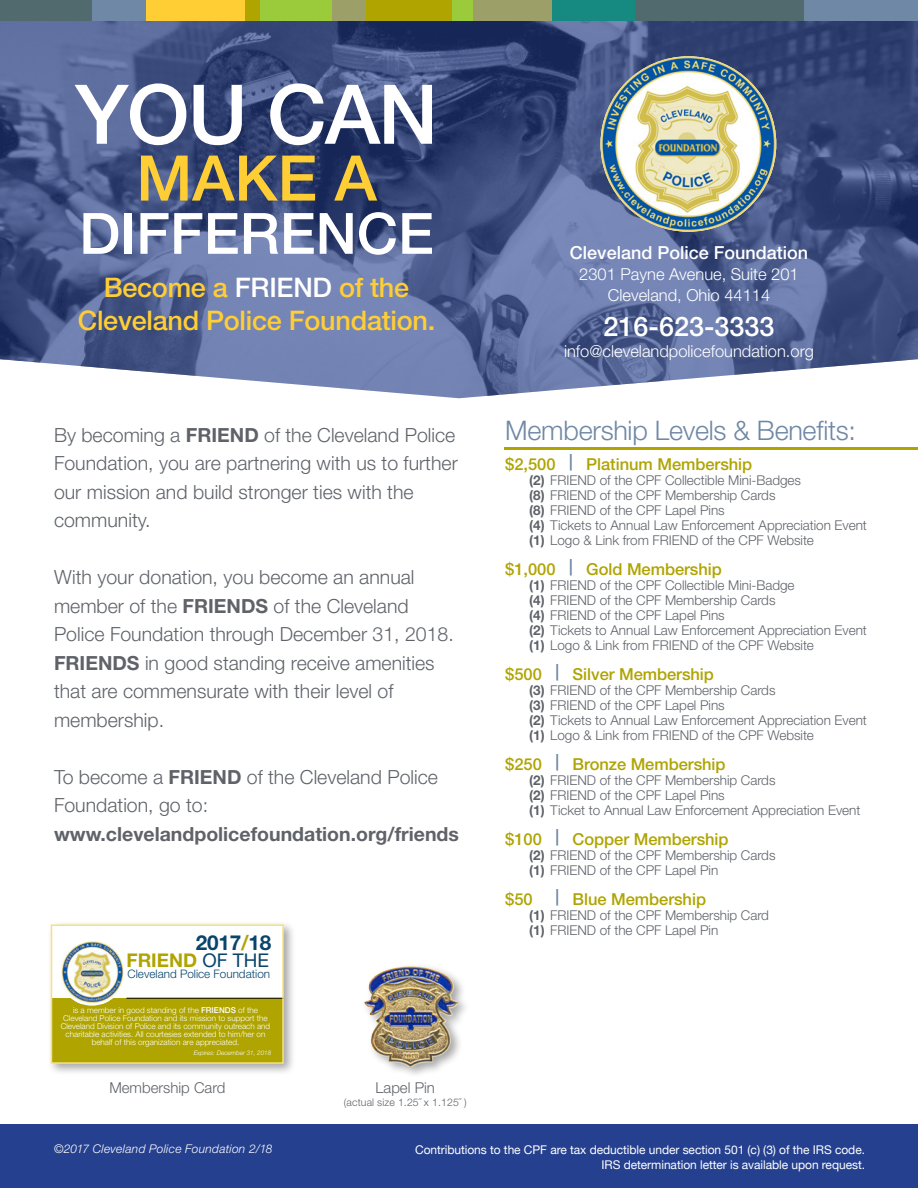
<style>
.page{position:relative;width:918px;height:1188px;background:#fff}
.page>*{position:absolute;margin:0;border:0;box-sizing:border-box;transform-origin:0 0}
.t1{font:500 82.5px "Helvetica Neue";letter-spacing:-.02em;color:#fff}
.t2{font:500 63px "Helvetica Neue";color:#ffce34}
.t3{font:500 57px "Helvetica Neue";color:#fff}
.t4{font:500 27px "Helvetica Neue";letter-spacing:-.01em;color:#ffce34}
.t5{font:300 27px "Helvetica Neue";letter-spacing:-.01em;color:#6f88a6}
.t6{font:500 27px "Helvetica Neue";color:#fff}
.t7{font:700 20.7px "Helvetica Neue";letter-spacing:-.01em;color:#07456b}
.t8{font:300 19.5px/28.5px "Helvetica Neue";color:#5f6369}
.t9{font:700 19.5px/28.5px "Helvetica Neue";color:#5f6369}
.t10{font:700 18.9px "Helvetica Neue";color:#afa400}
.t11{font:500 18px "Helvetica Neue";color:#fff}
.t12{font:500 16.5px "Helvetica Neue";letter-spacing:-.005em;color:#afa400}
.t13{font:300 16.5px "Helvetica Neue";color:#fff}
.t14{font:300 15px "Helvetica Neue";color:#5f6369}
.t15{font:300 13.5px/15px "Helvetica Neue";letter-spacing:-.005em;color:#5f6369}
.Main_text_black{font:12px "Helvetica Neue";letter-spacing:-.005em;color:#fff}
.t16{font:italic 300 12px "Helvetica Neue";letter-spacing:.02em;color:#fff}
.t17{font:300 11.7px "Helvetica Neue";color:#07456b}
.t18{font:300 10.5px "Helvetica Neue";letter-spacing:.01em;color:#5f6369}
.t19{font:300 8.1px/8.1px "Helvetica Neue";color:#fff;text-align:center}
.t20{font:italic 300 6.3px "Helvetica Neue";color:#fff}
.s1{color:#fff}
.s2{font-weight:700}
.s3{font-weight:300}
.s4{color:#afa400}
.s5{font-weight:400;color:#07456b}
.s6{font-weight:500}
</style>
<div class="page">
<svg style="left:0;top:20px;width:918px;height:378px;background:#536391"></svg>
<div style="left:0;top:0;width:918px;height:20px;background:#6f88a6"></div>
<div style="left:258px;top:0;width:88px;height:20px;background:#9bcb3b"></div>
<div style="left:241px;top:0;width:19px;height:20px;background:#afa400"></div>
<div style="left:124px;top:0;width:121px;height:20px;background:#ffce34"></div>
<div style="left:68px;top:0;width:78px;height:20px;background:#6f88a6"></div>
<div style="left:0;top:0;width:92px;height:20px;background:#506a6e"></div>
<div style="left:333px;top:0;width:57px;height:20px;background:#9c9f68"></div>
<div style="left:562px;top:0;width:242px;height:20px;background:#506a6e"></div>
<div style="left:503px;top:0;width:132px;height:20px;background:#168980"></div>
<div style="left:473px;top:0;width:79px;height:20px;background:#9c9f68"></div>
<div style="left:435px;top:0;width:38px;height:20px;background:#9bcb3b"></div>
<div style="left:366px;top:0;width:85px;height:20px;background:#afa400"></div>
<div style="left:0;top:1124px;width:918px;height:64px;background:#25408f"></div>
<img style="left:600px;top:56px;width:176px;height:176px;border-radius:88px">
<hr style="left:505px;top:447px;width:413px;height:3px;background:#afa400">
<div style="left:47px;top:921px;width:249px;height:155px;background:#000;opacity:.35"></div>
<div style="left:52px;top:925px;width:231px;height:138px;background:#fff"></div>
<div style="left:52px;top:999px;width:231px;height:64px;background:#afa400"></div>
<svg style="left:59px;top:940px;width:66px;height:66px"></svg>
<img style="left:61px;top:940px;width:62px;height:64px">
<hr style="left:126px;top:998px;width:157px;height:1px;background:#000">
<svg style="left:52px;top:1064px;width:2px;height:8px"></svg>
<svg style="left:284px;top:925px;width:8px;height:6px"></svg>
<svg style="left:279px;top:1059px;width:13px;height:13px"></svg>
<div style="left:51px;top:924px;width:233px;height:140px;border:2px solid #f5e27d"></div>
<div style="left:362px;top:963px;width:108px;height:116px;background:#000;opacity:.35"></div>
<img style="left:365px;top:967px;width:93px;height:100px">
<p class="t1" style="left:75px;top:65px;width:364px">YOU CAN</p>
<p class="t2" style="left:136px;top:141px;width:242px">MAKE A</p>
<p class="t3" style="left:79px;top:200px;width:356px">DIFFERENCE</p>
<p class="t11" style="left:570px;top:242px;width:240px">Cleveland Police Foundation</p>
<p class="t13" style="left:579px;top:264px;width:221px">2301 Payne Avenue, Suite 201</p>
<p class="t4" style="left:104px;top:271px;width:307px">Become a <span class="s1">FRIEND</span> of the</p>
<p class="t13" style="left:608px;top:285px;width:164px">Cleveland, Ohio 44114</p>
<p class="t4" style="left:78px;top:304px;width:359px">Cleveland Police Foundation.</p>
<p class="t6" style="left:603px;top:310px;width:173px">216-623-3333</p>
<p class="t13" style="left:564px;top:341px;width:252px">info@clevelandpolicefoundation.org</p>
<p class="t8" style="left:54px;top:420px;width:405px">By becoming a <span class="s2">FRIEND</span> of the Cleveland Police Foundation, you are partnering with us to further our mission and build stronger ties with the community.</p>
<p class="t8" style="left:54px;top:563px;width:401px">With your donation, you become an annual member of the <span class="s2">FRIENDS</span> of the Cleveland Police Foundation through December 31, 2018.<br><span class="s2">FRIENDS</span> in good standing receive amenities that are commensurate with their level of membership.</p>
<p class="t9" style="left:54px;top:762px;width:407px"><span class="s3">To become a</span> FRIEND <span class="s3">of the Cleveland Police<br>Foundation, go to: </span>www.clevelandpolicefoundation.org/friends</p>
<p class="t7" style="left:196px;top:930px;width:77px">2017<span class="s4">/</span>18</p>
<p class="t10" style="left:126px;top:949px;width:144px">FRIEND <span class="s5">OF THE</span></p>
<p class="t19" style="left:61px;top:1006px;width:211px">is a member in good standing of the <span class="s6">FRIENDS</span> of the Cleveland Police Foundation and its mission to support the Cleveland Division of Police and its community outreach and charitable activities. All courtesies extended to him/her on behalf of this organization are appreciated.</p>
<p class="t20" style="left:194px;top:1049px;width:79px">Expires: December 31, 2018</p>
<p class="t17" style="left:128px;top:967px;width:144px">Cleveland Police Foundation</p>
<p class="t14" style="left:109px;top:1078px;width:118px">Membership Card</p>
<p class="t14" style="left:376px;top:1078px;width:61px">Lapel Pin</p>
<p class="t18" style="left:344px;top:1096px;width:124px">(actual size 1.25˝ x 1.125˝ )</p>
<p class="t5" style="left:505px;top:413px;width:352px">Membership Levels &amp; Benefits:</p>
<p class="t12" style="left:505px;top:454px;width:248px">$2,500 <sup>|</sup> Platinum Membership</p>
<p class="t15" style="left:529px;top:473px;width:273px"><span class="s2">(2)</span> FRIEND of the CPF Collectible Mini-Badges <span class="s2">(8)</span> FRIEND of the CPF Membership Cards</p>
<p class="t15" style="left:529px;top:503px;width:339px"><span class="s2">(8)</span> FRIEND of the CPF Lapel Pins<br><span class="s2">(4)</span> Tickets to Annual Law Enforcement Appreciation Event</p>
<p class="t15" style="left:529px;top:533px;width:286px"><span class="s2">(1)</span> Logo &amp; Link from FRIEND of the CPF Website</p>
<p class="t12" style="left:505px;top:559px;width:218px">$1,000 <sup>|</sup> Gold Membership</p>
<p class="t15" style="left:529px;top:578px;width:267px"><span class="s2">(1)</span> FRIEND of the CPF Collectible Mini-Badge <span class="s2">(4)</span> FRIEND of the CPF Membership Cards</p>
<p class="t15" style="left:529px;top:608px;width:339px"><span class="s2">(4)</span> FRIEND of the CPF Lapel Pins<br><span class="s2">(2)</span> Tickets to Annual Law Enforcement Appreciation Event <span class="s2">(1)</span> Logo &amp; Link from FRIEND of the CPF Website</p>
<p class="t12" style="left:505px;top:664px;width:210px">$500 <sup>|</sup> Silver Membership</p>
<p class="t15" style="left:529px;top:683px;width:248px"><span class="s2">(3)</span> FRIEND of the CPF Membership Cards</p>
<p class="t15" style="left:529px;top:698px;width:339px"><span class="s2">(3)</span> FRIEND of the CPF Lapel Pins<br><span class="s2">(2)</span> Tickets to Annual Law Enforcement Appreciation Event <span class="s2">(1)</span> Logo &amp; Link from FRIEND of the CPF Website</p>
<p class="t12" style="left:505px;top:754px;width:222px">$250 <sup>|</sup> Bronze Membership</p>
<p class="t15" style="left:529px;top:773px;width:248px"><span class="s2">(2)</span> FRIEND of the CPF Membership Cards</p>
<p class="t15" style="left:529px;top:788px;width:333px"><span class="s2">(2)</span> FRIEND of the CPF Lapel Pins<br><span class="s2">(1)</span> Ticket to Annual Law Enforcement Appreciation Event</p>
<p class="t12" style="left:505px;top:829px;width:225px">$100 <sup>|</sup> Copper Membership</p>
<p class="t15" style="left:529px;top:848px;width:248px"><span class="s2">(2)</span> FRIEND of the CPF Membership Cards</p>
<p class="t15" style="left:529px;top:863px;width:190px"><span class="s2">(1)</span> FRIEND of the CPF Lapel Pin</p>
<p class="t12" style="left:505px;top:889px;width:29px">$50</p>
<p class="t12" style="left:555px;top:889px;width:152px"><sup>|</sup> Blue Membership</p>
<p class="t15" style="left:529px;top:908px;width:241px"><span class="s2">(1)</span> FRIEND of the CPF Membership Card</p>
<p class="t15" style="left:529px;top:923px;width:190px"><span class="s2">(1)</span> FRIEND of the CPF Lapel Pin</p>
<p class="t16" style="left:54px;top:1141px;width:220px">©2017 Cleveland Police Foundation 2/18</p>
<p class="Main_text_black" style="left:415px;top:1141px;width:451px">Contributions to the CPF are tax deductible under section 501 (c) (3) of the IRS code.</p>
<p class="Main_text_black" style="left:602px;top:1156px;width:265px">IRS determination letter is available upon request.</p>
</div>
